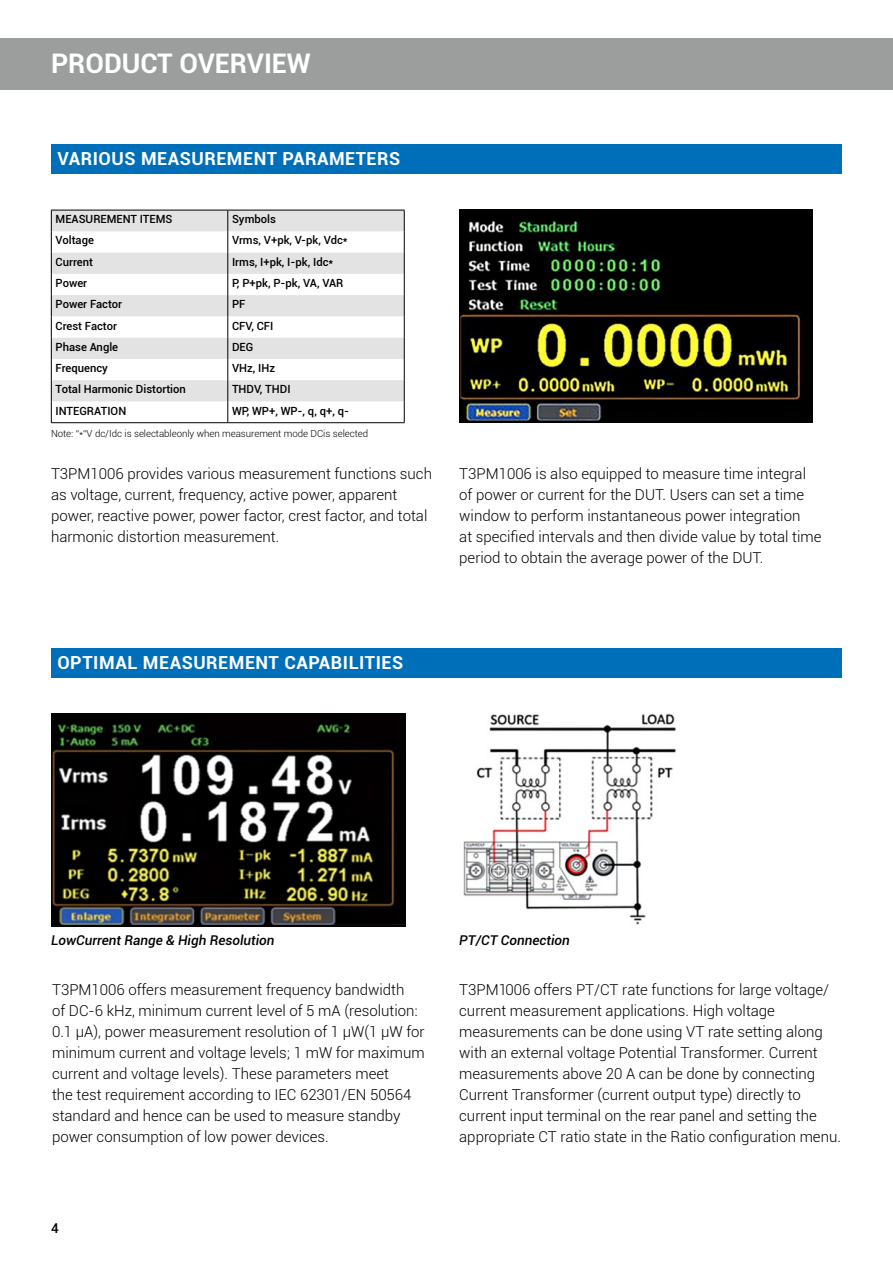
<style>
.page{position:relative;width:893px;height:1263px;background:#fff}
.page>*{position:absolute;margin:0;border:0;box-sizing:border-box;transform-origin:0 0}
.t1{font:700 27px "Roboto";color:#fff}
.t2{font:700 18px "Roboto";letter-spacing:.03em;color:#fff}
.t3{font:300 15px/21px "Roboto";color:#000}
.t4{font:italic 500 13.5px "Roboto";color:#000}
.t5{font:500 13.5px "Roboto";color:#000}
.t6{font:500 11.25px "Roboto";color:#000}
.t7{font:300 9.75px "Roboto";letter-spacing:-.01em;color:#000}
</style>
<div class="page">
<div style="left:0;top:38px;width:893px;height:51px;background:#9c9d9d"></div>
<div style="left:51px;top:144px;width:791px;height:30px;background:#006fba"></div>
<div style="left:51px;top:648px;width:791px;height:30px;background:#006fba"></div>
<img style="left:459px;top:210px;width:353px;height:212px">
<img style="left:51px;top:714px;width:354px;height:212px">
<img style="left:463px;top:714px;width:213px;height:211px">
<svg style="left:52px;top:211px;width:352px;height:190px;fill:#e3e3e3"></svg>
<hr style="left:51px;top:210px;width:177px;height:1px;background:#000">
<hr style="left:228px;top:210px;width:177px;height:1px;background:#000">
<svg style="left:51px;top:210px;width:1px;height:212px"></svg>
<svg style="left:227px;top:210px;width:1px;height:212px"></svg>
<svg style="left:404px;top:210px;width:1px;height:212px"></svg>
<hr style="left:51px;top:422px;width:177px;height:1px;background:#000">
<hr style="left:228px;top:422px;width:177px;height:1px;background:#000">
<h1 class="t1" style="left:51px;top:45px;width:261px">PRODUCT OVERVIEW</h1>
<p class="t2" style="left:57px;top:146px;width:344px">VARIOUS MEASUREMENT PARAMETERS</p>
<p class="t6" style="left:56px;top:211px;width:118px">MEASUREMENT ITEMS</p>
<p class="t6" style="left:232px;top:211px;width:45px">Symbols</p>
<p class="t6" style="left:56px;top:233px;width:40px">Voltage</p>
<p class="t6" style="left:232px;top:233px;width:117px">Vrms, V+pk, V-pk, Vdc*</p>
<p class="t6" style="left:56px;top:254px;width:39px">Current</p>
<p class="t6" style="left:232px;top:254px;width:103px">Irms, I+pk, I-pk, Idc*</p>
<p class="t6" style="left:56px;top:275px;width:33px">Power</p>
<p class="t6" style="left:232px;top:275px;width:113px">P, P+pk, P-pk, VA, VAR</p>
<p class="t6" style="left:56px;top:296px;width:68px">Power Factor</p>
<p class="t6" style="left:232px;top:296px;width:15px">PF</p>
<p class="t6" style="left:56px;top:318px;width:63px">Crest Factor</p>
<p class="t6" style="left:232px;top:318px;width:43px">CFV, CFI</p>
<p class="t6" style="left:56px;top:339px;width:64px">Phase Angle</p>
<p class="t6" style="left:232px;top:339px;width:23px">DEG</p>
<p class="t6" style="left:56px;top:360px;width:54px">Frequency</p>
<p class="t6" style="left:232px;top:360px;width:44px">VHz, IHz</p>
<p class="t6" style="left:56px;top:381px;width:132px">Total Harmonic Distortion</p>
<p class="t6" style="left:232px;top:381px;width:60px">THDV, THDI</p>
<p class="t6" style="left:56px;top:403px;width:72px">INTEGRATION</p>
<p class="t6" style="left:232px;top:403px;width:118px">WP, WP+, WP-, q, q+, q-</p>
<p class="t7" style="left:51px;top:427px;width:319px">Note: “*“V dc/Idc is selectableonly when measurement mode DCis selected</p>
<p class="t3" style="left:51px;top:463px;width:382px">T3PM1006 provides various measurement functions such as voltage, current, frequency, active power, apparent power, reactive power, power factor, crest factor, and total harmonic distortion measurement.</p>
<p class="t3" style="left:459px;top:463px;width:364px">T3PM1006 is also equipped to measure time integral of power or current for the DUT. Users can set a time window to perform instantaneous power integration<br>at specified intervals and then divide value by total time period to obtain the average power of the DUT.</p>
<p class="t2" style="left:57px;top:650px;width:347px">OPTIMAL MEASUREMENT CAPABILITIES</p>
<p class="t4" style="left:51px;top:931px;width:225px">LowCurrent Range &amp; High Resolution</p>
<p class="t4" style="left:459px;top:931px;width:112px">PT/CT Connection</p>
<p class="t3" style="left:52px;top:979px;width:374px">T3PM1006 offers measurement frequency bandwidth<br>of DC-6 kHz, minimum current level of 5 mA (resolution:<br>0.1 µA), power measurement resolution of 1 µW(1 µW for minimum current and voltage levels; 1 mW for maximum current and voltage levels). These parameters meet<br>the test requirement according to IEC 62301/EN 50564 standard and hence can be used to measure standby power consumption of low power devices.</p>
<p class="t3" style="left:459px;top:979px;width:383px">T3PM1006 offers PT/CT rate functions for large voltage/ current measurement applications. High voltage measurements can be done using VT rate setting along with an external voltage Potential Transformer. Current measurements above 20 A can be done by connecting Current Transformer (current output type) directly to current input terminal on the rear panel and setting the appropriate CT ratio state in the Ratio configuration menu.</p>
<p class="t5" style="left:51px;top:1219px;width:9px">4</p>
</div>
